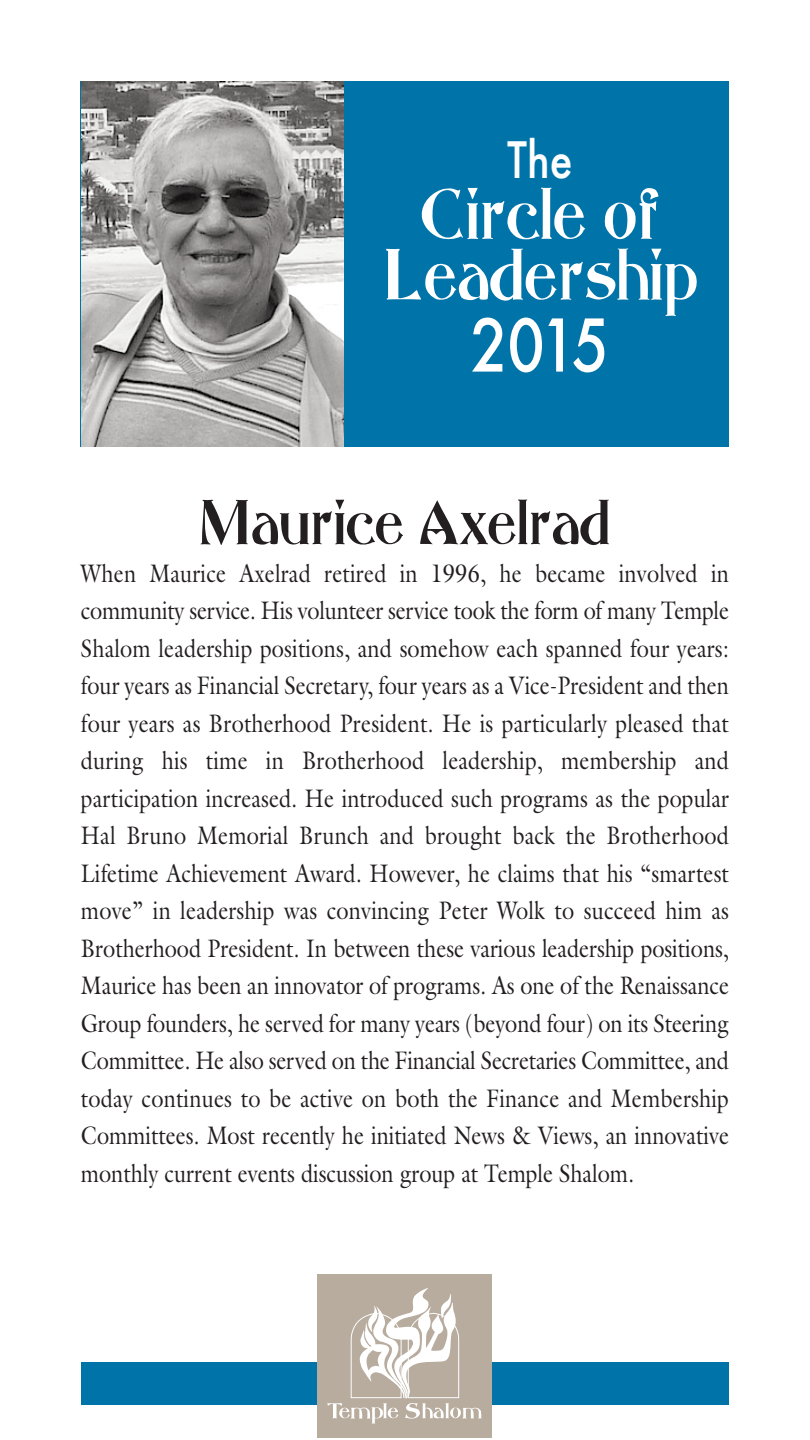
<style>
.page{position:relative;width:810px;height:1440px;background:#fff}
.page>*{position:absolute;margin:0;border:0;box-sizing:border-box;transform-origin:0 0}
.t1{font:70.5px/60.8px "Abbess";color:#fff;text-align:center;scale:.85 1}
.t2{font:500 70.5px "Futura";color:#fff;scale:.85 1}
.t3{font:61.5px "Abbess";color:#231f20;scale:.85 1}
.t4{font:500 48.75px "Futura";color:#fff;scale:.85 1}
.t5{font:25.5px/37.5px "Galliard";color:#231f20;text-align:justify;scale:.85 1}
</style>
<div class="page">
<div style="left:81px;top:1362px;width:648px;height:42px;background:#0074a9"></div>
<div style="left:317px;top:1274px;width:174px;height:164px;background:#b8ac9f"></div>
<svg style="left:327px;top:1288px;width:155px;height:136px"></svg>
<div style="left:81px;top:81px;width:648px;height:366px;background:#0074a9"></div>
<img style="left:81px;top:82px;width:262px;height:365px">
<h3 class="t4" style="left:507px;top:133px;width:79px">The</h3>
<h1 class="t1" style="left:382px;top:184px;width:372px">Circle of<br>Leadership</h1>
<h1 class="t2" style="left:471px;top:306px;width:165px">2015</h1>
<h2 class="t3" style="left:200px;top:487px;width:484px">Maurice Axelrad</h2>
<p class="t5" style="left:81px;top:554px;width:764px">When Maurice Axelrad retired in 1996, he became involved in community service. His volunteer service took the form of many Temple Shalom leadership positions, and somehow each spanned four years: four years as Financial Secretary, four years as a Vice-President and then four years as Brotherhood President. He is particularly pleased that during his time in Brotherhood leadership, membership and participation increased. He introduced such programs as the popular Hal Bruno Memorial Brunch and brought back the Brotherhood Lifetime Achievement Award. However, he claims that his “smartest move” in leadership was convincing Peter Wolk to succeed him as Brotherhood President. In between these various leadership positions, Maurice has been an innovator of programs. As one of the Renaissance Group founders, he served for many years (beyond four) on its Steering Committee. He also served on the Financial Secretaries Committee, and today continues to be active on both the Finance and Membership Committees. Most recently he initiated News &amp; Views, an innovative monthly current events discussion group at Temple Shalom.</p>
</div>
